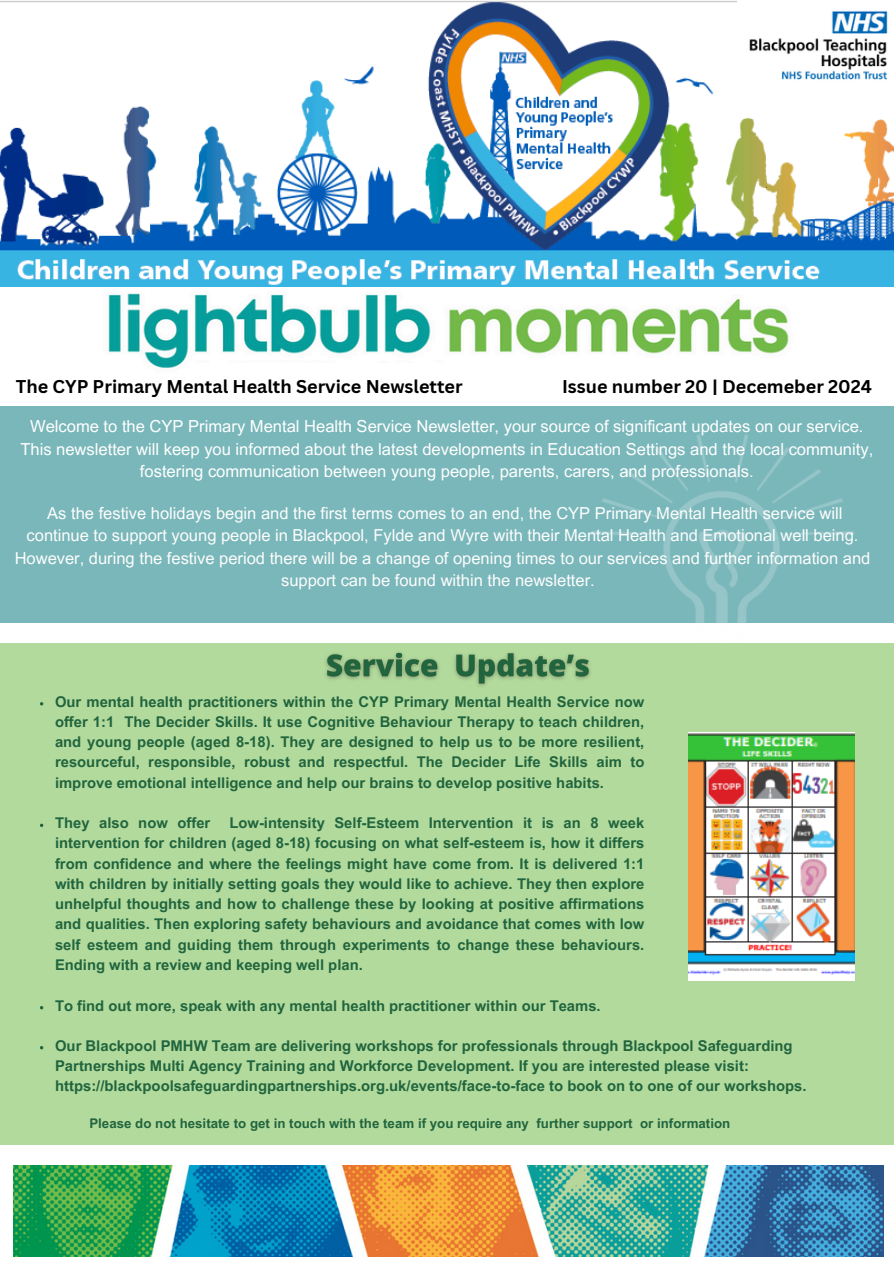
<style>
.page{position:relative;width:894px;height:1264px;background:#fff}
.page>*{position:absolute;margin:0;border:0;box-sizing:border-box;transform-origin:0 0}
.t1{font:700 18px "Canva Sans";color:#000}
.t2{font:16.5px/22.5px "Arial MT Pro";color:#fdfdfd;text-align:center}
.t3{font:16.5px/22.5px "Arial MT Pro";color:#fff;text-align:center}
.t4{font:700 14.85px/20.2px "Arial MT Pro";color:#21653e;text-align:justify}
.t5{font:700 13.35px "Arial MT Pro";color:#21653e}
</style>
<div class="page">
<img style="left:75px;top:286px;width:746px;height:83px">
<img style="left:14px;top:1165px;width:868px;height:91px">
<div style="left:0;top:406px;width:893px;height:217px;background:#7ab7ba"></div>
<img style="left:591px;top:434px;width:263px;height:189px">
<div style="left:0;top:643px;width:893px;height:502px;background:#b3da9d"></div>
<img style="left:0;top:1px;width:893px;height:285px">
<img style="left:737px;top:1px;width:156px;height:88px">
<div style="left:186px;top:363px;width:283px;height:23px;background:#fff"></div>
<img style="left:688px;top:732px;width:165px;height:248px">
<img style="left:325px;top:652px;width:266px;height:35px">
<h3 class="t1" style="left:16px;top:373px;width:448px">The CYP Primary Mental Health Service Newsletter</h3>
<h3 class="t1" style="left:562px;top:373px;width:311px">Issue number 20 | Decemeber 2024</h3>
<p class="t3" style="left:20px;top:417px;width:854px">Welcome to the CYP Primary Mental Health Service Newsletter, your source of significant updates on our service.<br>This newsletter will keep you informed about the latest developments in Education Settings and the local community, fostering communication between young people, parents, carers, and professionals.</p>
<p class="t2" style="left:15px;top:503px;width:857px">As the festive holidays begin and the first terms comes to an end, the CYP Primary Mental Health service will continue to support young people in Blackpool, Fylde and Wyre with their Mental Health and Emotional well being.<br>However, during the festive period there will be a change of opening times to our services and further information and support can be found within the newsletter.</p>
<p class="t4" style="left:55px;top:693px;width:590px">Our mental health practitioners within the CYP Primary Mental Health Service now offer 1:1 The Decider Skills. It use Cognitive Behaviour Therapy to teach children, and young people (aged 8-18). They are designed to help us to be more resilient, resourceful, responsible, robust and respectful. The Decider Life Skills aim to improve emotional intelligence and help our brains to develop positive habits.</p>
<p class="t4" style="left:55px;top:814px;width:157px">They also now offer</p>
<p class="t4" style="left:55px;top:814px;width:590px;text-indent:174px">Low-intensity Self-Esteem Intervention it is an 8 week intervention for children (aged 8-18) focusing on what self-esteem is, how it differs from confidence and where the feelings might have come from. It is delivered 1:1 with children by initially setting goals they would like to achieve. They then explore unhelpful thoughts and how to challenge these by looking at positive affirmations and qualities. Then exploring safety behaviours and avoidance that comes with low self esteem and guiding them through experiments to change these behaviours.<br>Ending with a review and keeping well plan.</p>
<h2 class="t4" style="left:55px;top:997px;width:547px">To find out more, speak with any mental health practitioner within our Teams.</h2>
<p class="t4" style="left:55px;top:1037px;width:752px;text-align:left">Our Blackpool PMHW Team are delivering workshops for professionals through Blackpool Safeguarding<br>Partnerships Multi Agency Training and Workforce Development. If you are interested please visit: https://blackpoolsafeguardingpartnerships.org.uk/events/face-to-face to book on to one of our workshops.</p>
<p class="t5" style="left:89px;top:1118px;width:642px">Please do not hesitate to get in touch with the team if you require any further support or information</p>
</div>
